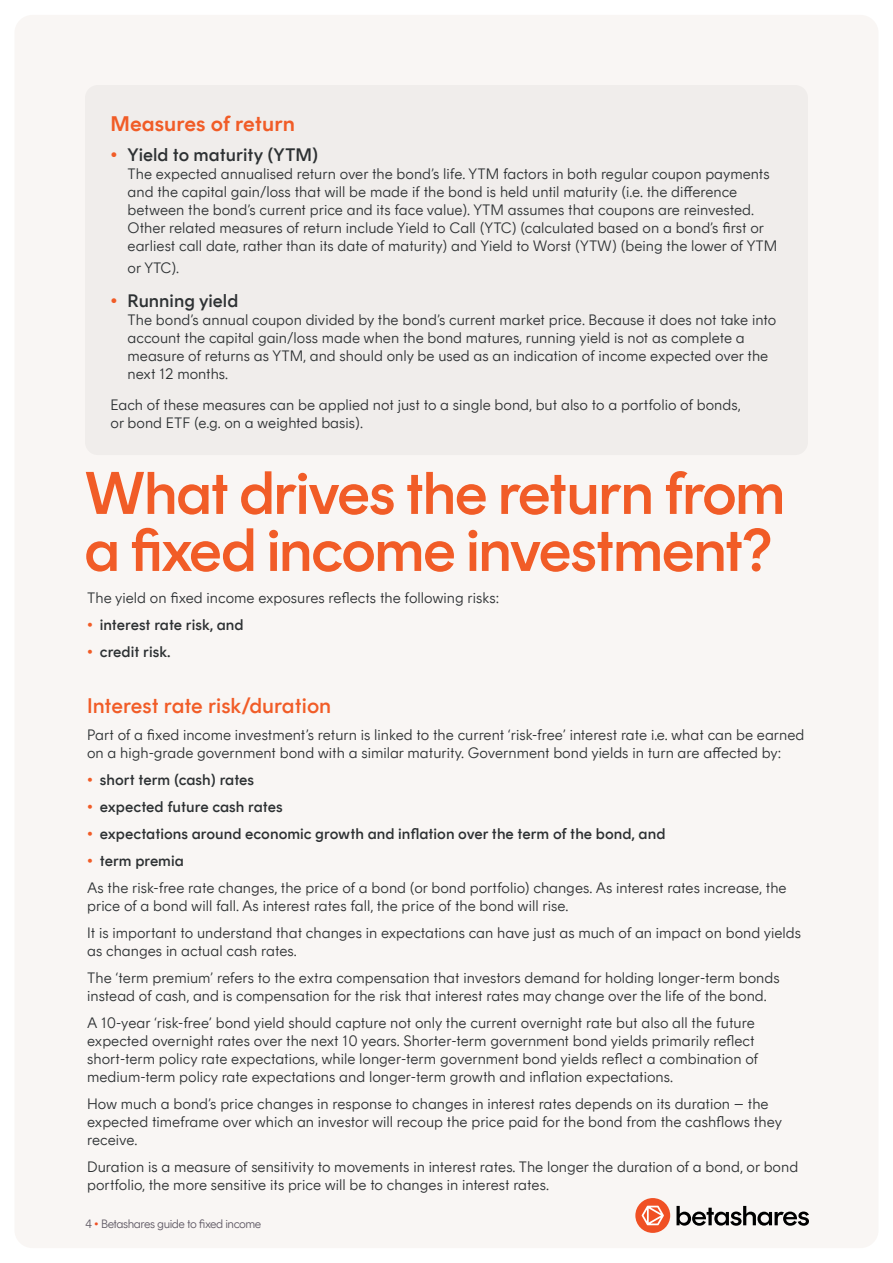
<style>
.page{position:relative;width:893px;height:1263px;background:#fff}
.page>*{position:absolute;margin:0;border:0;box-sizing:border-box;transform-origin:0 0}
.t1{font:500 60px/57px "Rund Display";color:#f15c27}
.t2{font:500 21px "Rund Text";color:#f15c27}
.t3{font:600 21px "Rund Text";color:#f15c27}
.t4{font:500 18px "Rund Text";color:#2d3133}
.t5{font:300 15px/18px "Rund Text";color:#2d3133}
.t6{font:500 15px "Rund Text";color:#2d3133}
.t7{font:300 12px "Rund Text";letter-spacing:-.04em;color:#5f5964}
.s1{color:#f15c27}
.s2{font-weight:500;color:#f15c27}
.s3{font-weight:500}
.s4{color:#f05024}
</style>
<div class="page">
<div style="left:14px;top:15px;width:864px;height:1233px;background:#f9f6f4;border-radius:18px"></div>
<div style="left:85px;top:85px;width:723px;height:370px;background:#f0edeb;border-radius:13px"></div>
<div style="left:635px;top:1198px;width:35px;height:35px;background:#f05024;border-radius:50%"></div>
<svg style="left:642px;top:1206px;width:22px;height:19px"></svg>
<svg style="left:676px;top:1206px;width:133px;height:20px"></svg>
<h2 class="t3" style="left:111px;top:111px;width:186px">Measures of return</h2>
<p class="t4" style="left:111px;top:145px;width:209px"><span class="s1">•</span> Yield to maturity (YTM)</p>
<p class="t5" style="left:128px;top:165px;width:651px">The expected annualised return over the bond’s life. YTM factors in both regular coupon payments and the capital gain/loss that will be made if the bond is held until maturity (i.e. the difference between the bond’s current price and its face value). YTM assumes that coupons are reinvested.<br>Other related measures of return include Yield to Call (YTC) (calculated based on a bond’s first or earliest call date, rather than its date of maturity) and Yield to Worst (YTW) (being the lower of YTM</p>
<p class="t5" style="left:128px;top:259px;width:53px">or YTC).</p>
<p class="t4" style="left:111px;top:291px;width:129px"><span class="s1">•</span> Running yield</p>
<p class="t5" style="left:128px;top:311px;width:650px">The bond’s annual coupon divided by the bond’s current market price. Because it does not take into account the capital gain/loss made when the bond matures, running yield is not as complete a measure of returns as YTM, and should only be used as an indication of income expected over the next 12 months.</p>
<p class="t5" style="left:111px;top:396px;width:632px">Each of these measures can be applied not just to a single bond, but also to a portfolio of bonds, or bond ETF (e.g. on a weighted basis).</p>
<h1 class="t1" style="left:85px;top:465px;width:701px">What drives the return from a fixed income investment?</h1>
<p class="t5" style="left:87px;top:589px;width:413px">The yield on fixed income exposures reflects the following risks:</p>
<p class="t6" style="left:87px;top:616px;width:158px"><span class="s1">•</span> interest rate risk, and</p>
<p class="t6" style="left:87px;top:643px;width:85px"><span class="s1">•</span> credit risk.</p>
<h2 class="t2" style="left:87px;top:693px;width:246px">Interest rate risk/duration</h2>
<p class="t5" style="left:87px;top:726px;width:719px">Part of a fixed income investment’s return is linked to the current ‘risk-free’ interest rate i.e. what can be earned on a high-grade government bond with a similar maturity. Government bond yields in turn are affected by:</p>
<p class="t6" style="left:87px;top:771px;width:169px"><span class="s1">•</span> short term (cash) rates</p>
<p class="t6" style="left:87px;top:798px;width:197px"><span class="s1">•</span> expected future cash rates</p>
<p class="t6" style="left:87px;top:825px;width:580px"><span class="s1">•</span> expectations around economic growth and inflation over the term of the bond, and</p>
<p class="t5" style="left:87px;top:847px;width:701px;line-height:27px"><span class="s2">•</span> <span class="s3">term premia<br></span>As the risk-free rate changes, the price of a bond (or bond portfolio) changes. As interest rates increase, the</p>
<p class="t5" style="left:87px;top:892px;width:715px;line-height:27px">price of a bond will fall. As interest rates fall, the price of the bond will rise.<br>It is important to understand that changes in expectations can have just as much of an impact on bond yields</p>
<p class="t5" style="left:87px;top:937px;width:694px;line-height:27px">as changes in actual cash rates.<br>The ‘term premium’ refers to the extra compensation that investors demand for holding longer-term bonds</p>
<p class="t5" style="left:87px;top:982px;width:681px;line-height:27px">instead of cash, and is compensation for the risk that interest rates may change over the life of the bond.<br>A 10-year ‘risk-free’ bond yield should capture not only the current overnight rate but also all the future</p>
<p class="t5" style="left:87px;top:1032px;width:673px">expected overnight rates over the next 10 years. Shorter-term government bond yields primarily reflect short‑term policy rate expectations, while longer-term government bond yields reflect a combination of medium‑term policy rate expectations and longer-term growth and inflation expectations.</p>
<p class="t5" style="left:87px;top:1095px;width:696px">How much a bond’s price changes in response to changes in interest rates depends on its duration – the expected timeframe over which an investor will recoup the price paid for the bond from the cashflows they receive.</p>
<p class="t5" style="left:87px;top:1158px;width:713px">Duration is a measure of sensitivity to movements in interest rates. The longer the duration of a bond, or bond portfolio, the more sensitive its price will be to changes in interest rates.</p>
<p class="t7" style="left:85px;top:1217px;width:178px">4 <span class="s4">•</span> Betashares guide to fixed income</p>
</div>
